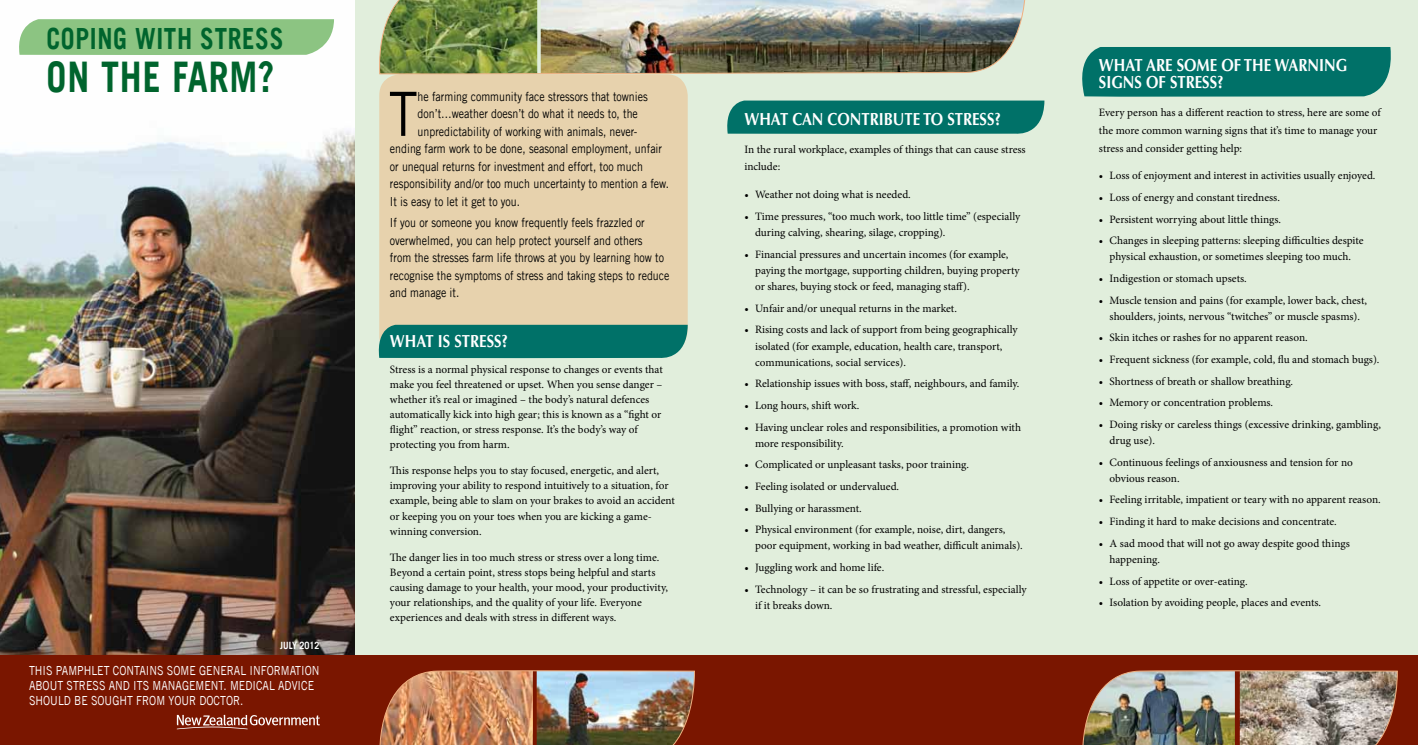
<style>
.page{position:relative;width:1418px;height:745px;background:#fff}
.page>*{position:absolute;margin:0;border:0;box-sizing:border-box;transform-origin:0 0}
.t1{font:61px "Trade Gothic LT Std";color:#000;scale:.85 1}
.t2{font:700 42.25px "Trade Gothic LT Std";letter-spacing:.025em;color:#00642d;scale:.85 1}
.t3{font:700 29.25px "Trade Gothic LT Std";letter-spacing:.025em;color:#00642d;scale:.85 1}
.t4{font:700 17.5px/17.5px "Optima";color:#fff;scale:.85 1}
.t5{font:12.5px/17.5px "Trade Gothic LT Std";color:#000;scale:.85 1}
.t6{font:12.5px/15px "Trade Gothic LT Std";color:#fff;scale:.85 1}
.t7{font:11.25px/15px "Minion Pro";letter-spacing:-.005em;color:#000}
.t8{font:700 10px "Trade Gothic LT Std";color:#fff;scale:.9 1}
</style>
<div class="page">
<div style="left:354px;top:0;width:1063px;height:744px;background:#e1eedc"></div>
<img style="left:0;top:130px;width:354px;height:524px">
<div style="left:379px;top:74px;width:308px;height:250px;background:#e7d2ad"></div>
<svg style="left:378px;top:324px;width:309px;height:35px;background:#11796f"></svg>
<svg style="left:19px;top:19px;width:315px;height:36px;background:#90c687"></svg>
<div style="left:0;top:654px;width:1417px;height:90px;background:#7a1600"></div>
<svg style="left:727px;top:100px;width:317px;height:34px;background:#0a766d"></svg>
<div style="left:1082px;top:47px;width:309px;height:50px;background:#007168"></div>
<img style="left:379px;top:670px;width:316px;height:74px">
<svg style="left:177px;top:714px;width:143px;height:14px"></svg>
<img style="left:1082px;top:670px;width:315px;height:74px">
<img style="left:379px;top:0;width:647px;height:74px">
<h3 class="t3" style="left:47px;top:20px;width:262px">COPING WITH STRESS</h3>
<h2 class="t2" style="left:47px;top:51px;width:269px">ON THE FARM?</h2>
<p class="t8" style="left:280px;top:639px;width:45px">JULY 2012</p>
<p class="t6" style="left:29px;top:662px;width:343px">This pamphlet contains some general information about stress and its management. M edical advice should be sought from your doctor.</p>
<h1 class="t1" style="left:389px;top:77px;width:35px">T</h1>
<p class="t5" style="left:417px;top:87px;width:272px">he farming community face stressors that townies</p>
<p class="t5" style="left:417px;top:105px;width:260px">don’t…weather doesn’t do what it needs to, the</p>
<p class="t5" style="left:417px;top:122px;width:260px">unpredictability of working with animals, never-</p>
<p class="t5" style="left:390px;top:140px;width:322px">ending farm work to be done, seasonal employment, unfair</p>
<p class="t5" style="left:390px;top:157px;width:299px">or unequal returns for investment and effort, too much</p>
<p class="t5" style="left:390px;top:175px;width:330px">responsibility and/or too much uncertainty to mention a few.</p>
<p class="t5" style="left:390px;top:192px;width:155px">I t is easy to let it get to you.</p>
<p class="t5" style="left:390px;top:213px;width:330px">I f you or someone you know frequently feels frazzled or overwhelmed, you can help protect yourself and others<br>from the stresses farm life throws at you by learning how to recognise the symptoms of stress and taking steps to reduce and manage it.</p>
<h3 class="t4" style="left:390px;top:332px;width:141px">WHAT IS STRESS?</h3>
<p class="t7" style="left:390px;top:361px;width:274px">Stress is a normal physical response to changes or events that make you feel threatened or upset. When you sense danger – whether it’s real or imagined – the body’s natural defences automatically kick into high gear; this is known as a “fight or flight” reaction, or stress response. It’s the body’s way of protecting you from harm.</p>
<p class="t7" style="left:390px;top:463px;width:286px">This response helps you to stay focused, energetic, and alert, improving your ability to respond intuitively to a situation, for example, being able to slam on your brakes to avoid an accident or keeping you on your toes when you are kicking a game&shy;winning conversion.</p>
<p class="t7" style="left:390px;top:549px;width:279px">The danger lies in too much stress or stress over a long time.<br>Beyond a certain point, stress stops being helpful and starts causing damage to your health, your mood, your productivity, your relationships, and the quality of your life. Everyone experiences and deals with stress in different ways.</p>
<h3 class="t4" style="left:744px;top:110px;width:303px">WHAT CAN CONTRIBUTE TO STRESS?</h3>
<p class="t7" style="left:744px;top:140px;width:283px;line-height:17.5px">In the rural workplace, examples of things that can cause stress include:</p>
<p class="t7" style="left:744px;top:187px;width:168px">• Weather not doing what is needed.</p>
<p class="t7" style="left:755px;top:208px;width:267px;line-height:16.2px;text-indent:-11px">• Time pressures, “too much work, too little time” (especially during calving, shearing, silage, cropping).</p>
<p class="t7" style="left:755px;top:246px;width:266px;line-height:16.2px;text-indent:-11px">• Financial pressures and uncertain incomes (for example, paying the mortgage, supporting children, buying property or shares, buying stock or feed, managing staff).</p>
<p class="t7" style="left:744px;top:300px;width:214px">• Unfair and/or unequal returns in the market.</p>
<p class="t7" style="left:755px;top:321px;width:264px;line-height:16.2px;text-indent:-11px">• Rising costs and lack of support from being geographically isolated (for example, education, health care, transport, communications, social services).</p>
<p class="t7" style="left:744px;top:376px;width:276px">• Relationship issues with boss, staff, neighbours, and family.</p>
<p class="t7" style="left:744px;top:397px;width:116px">• Long hours, shift work.</p>
<p class="t7" style="left:755px;top:418px;width:267px;line-height:16.2px;text-indent:-11px">• Having unclear roles and responsibilities, a promotion with more responsibility.</p>
<p class="t7" style="left:744px;top:457px;width:226px">• Complicated or unpleasant tasks, poor training.</p>
<p class="t7" style="left:744px;top:478px;width:156px">• Feeling isolated or undervalued.</p>
<p class="t7" style="left:744px;top:500px;width:119px">• Bullying or harassment.</p>
<p class="t7" style="left:755px;top:521px;width:269px;line-height:16.2px;text-indent:-11px">• Physical environment (for example, noise, dirt, dangers, poor equipment, working in bad weather, difficult animals).</p>
<p class="t7" style="left:744px;top:559px;width:141px">• Juggling work and home life.</p>
<p class="t7" style="left:755px;top:580px;width:273px;line-height:16.2px;text-indent:-11px">• Technology – it can be so frustrating and stressful, especially if it breaks down.</p>
<h3 class="t4" style="left:1098px;top:56px;width:294px">WHAT ARE SOME OF THE WARNING<br>SIGNS OF STRESS?</h3>
<p class="t7" style="left:1098px;top:104px;width:283px;line-height:17.5px">Every person has a different reaction to stress, here are some of the more common warning signs that it’s time to manage your stress and consider getting help:</p>
<p class="t7" style="left:1098px;top:168px;width:278px">• Loss of enjoyment and interest in activities usually enjoyed.</p>
<p class="t7" style="left:1098px;top:190px;width:182px">• Loss of energy and constant tiredness.</p>
<p class="t7" style="left:1098px;top:211px;width:184px">• Persistent worrying about little things.</p>
<p class="t7" style="left:1098px;top:232px;width:266px;line-height:16.2px;text-align:center">• Changes in sleeping patterns: sleeping difficulties despite physical exhaustion, or sometimes sleeping too much.</p>
<p class="t7" style="left:1098px;top:271px;width:149px">• Indigestion or stomach upsets.</p>
<p class="t7" style="left:1098px;top:292px;width:269px;line-height:16.2px;text-align:center">• Muscle tension and pains (for example, lower back, chest, shoulders, joints, nervous “twitches” or muscle spasms).</p>
<p class="t7" style="left:1098px;top:330px;width:210px">• Skin itches or rashes for no apparent reason.</p>
<p class="t7" style="left:1098px;top:352px;width:282px">• Frequent sickness (for example, cold, flu and stomach bugs).</p>
<p class="t7" style="left:1098px;top:373px;width:196px">• Shortness of breath or shallow breathing.</p>
<p class="t7" style="left:1098px;top:395px;width:176px">• Memory or concentration problems.</p>
<p class="t7" style="left:1109px;top:416px;width:273px;line-height:16.2px;text-indent:-11px">• Doing risky or careless things (excessive drinking, gambling, drug use).</p>
<p class="t7" style="left:1109px;top:453px;width:245px;line-height:16.2px;text-indent:-11px">• Continuous feelings of anxiousness and tension for no obvious reason.</p>
<p class="t7" style="left:1098px;top:492px;width:283px">• Feeling irritable, impatient or teary with no apparent reason.</p>
<p class="t7" style="left:1098px;top:513px;width:239px">• Finding it hard to make decisions and concentrate.</p>
<p class="t7" style="left:1109px;top:534px;width:242px;line-height:16.2px;text-indent:-11px">• A sad mood that will not go away despite good things happening.</p>
<p class="t7" style="left:1098px;top:573px;width:150px">• Loss of appetite or over-eating.</p>
<p class="t7" style="left:1098px;top:594px;width:224px">• Isolation by avoiding people, places and events.</p>
</div>
